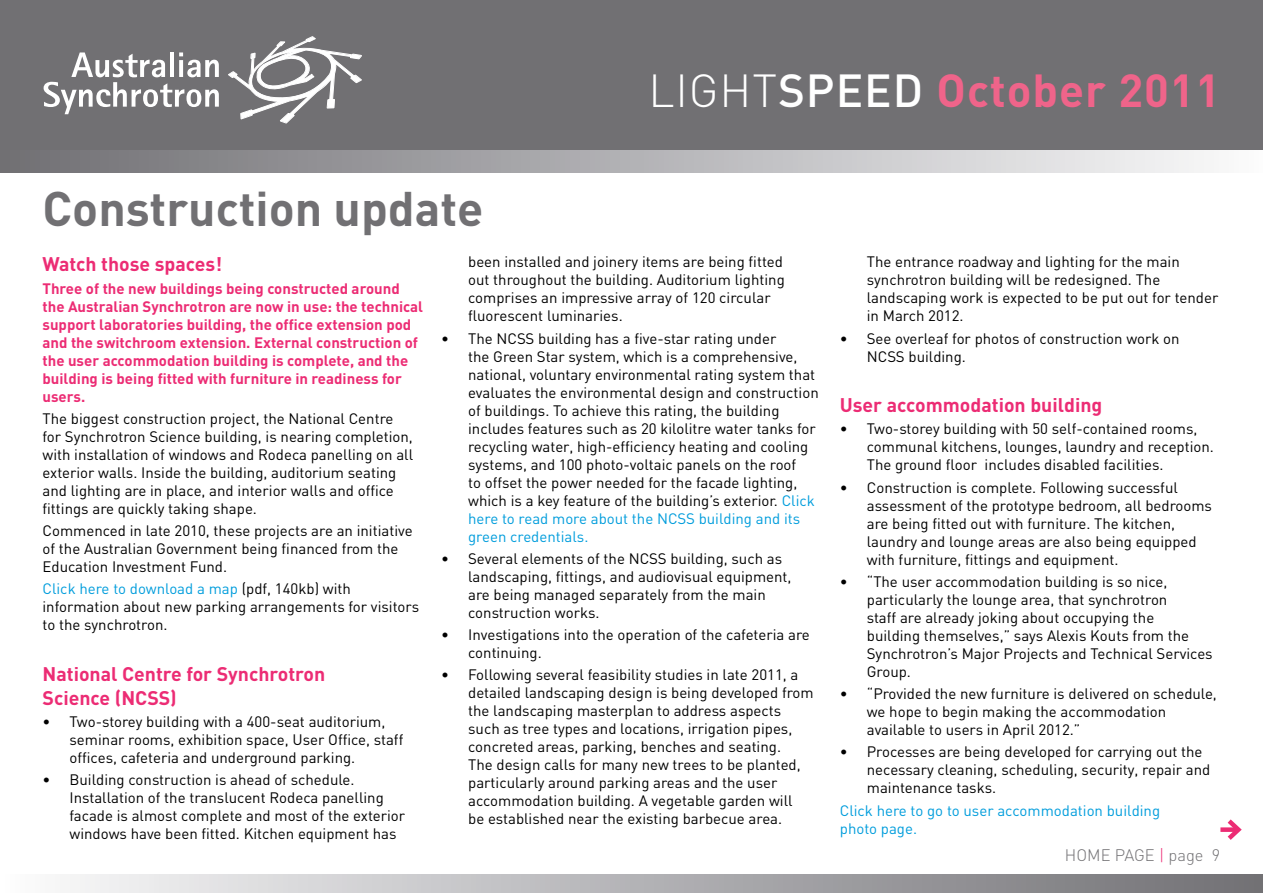
<style>
.page{position:relative;width:1263px;height:893px;background:#fff}
.page>*{position:absolute;margin:0;border:0;box-sizing:border-box;transform-origin:0 0}
.t1{font:700 48px "DIN";color:#717073}
.t2{font:700 45.75px "DIN";letter-spacing:.02em;color:#ef648a}
.t3{font:700 19.5px/24px "DIN";color:#ec2c74}
.t4{font:300 16.5px "DIN";color:#717073}
.t5{font:15px/18px "DIN";color:#000}
.t6{font:700 15px/18px "DIN";color:#ec2c74}
.t7{font:15px/18px "DIN";color:#009ddc}
.s1{font-weight:300;color:#fff}
.s2{font-weight:500;color:#fff}
.s3{color:#009ddc}
.s4{color:#ec2c74}
</style>
<div class="page">
<div style="left:0;top:875px;width:1263px;height:18px;background:linear-gradient(to right,#fbfbfc,#6f6e73)"></div>
<div style="left:0;top:0;width:1263px;height:152px;background:#717073"></div>
<svg style="left:44px;top:52px;width:175px;height:62px"></svg>
<svg style="left:228px;top:36px;width:134px;height:87px"></svg>
<div style="left:0;top:151px;width:1263px;height:21px;background:linear-gradient(to right,#6e6d72,#fafafb)"></div>
<div style="left:1220px;top:827px;width:18px;height:5px;background:#ec2c74"></div>
<svg style="left:1223px;top:819px;width:19px;height:21px"></svg>
<h1 class="t1" style="left:43px;top:177px;width:442px">Construction update</h1>
<h2 class="t2" style="left:648px;top:60px;width:574px"><span class="s1">LIGHT</span><span class="s2">SPEED</span> October 2011</h2>
<h3 class="t3" style="left:43px;top:251px;width:181px">Watch those spaces!</h3>
<p class="t6" style="left:43px;top:279px;width:382px">Three of the new buildings being constructed around the Australian Synchrotron are now in use: the technical support laboratories building, the office extension pod and the switchroom extension. External construction of the user accommodation building is complete, and the building is being fitted with furniture in readiness for users.</p>
<p class="t5" style="left:43px;top:409px;width:372px">The biggest construction project, the National Centre for Synchrotron Science building, is nearing completion, with installation of windows and Rodeca panelling on all exterior walls. Inside the building, auditorium seating and lighting are in place, and interior walls and office fittings are quickly taking shape.</p>
<p class="t5" style="left:43px;top:521px;width:372px">Commenced in late 2010, these projects are an initiative of the Australian Government being financed from the<br>Education Investment Fund.</p>
<p class="t5" style="left:43px;top:580px;width:378px"><span class="s3">Click here to download a map</span> (pdf, 140kb) with information about new parking arrangements for visitors to the synchrotron.</p>
<h3 class="t3" style="left:43px;top:661px;width:284px">National Centre for Synchrotron<br>Science (NCSS)</h3>
<p class="t5" style="left:70px;top:712px;width:335px;text-indent:-27px">• Two-storey building with a 400-seat auditorium, seminar rooms, exhibition space, User Office, staff offices, cafeteria and underground parking.</p>
<p class="t5" style="left:70px;top:771px;width:337px;text-indent:-27px">• Building construction is ahead of schedule.<br>Installation of the translucent Rodeca panelling facade is almost complete and most of the exterior windows have been fitted. Kitchen equipment has</p>
<p class="t5" style="left:468px;top:253px;width:318px">been installed and joinery items are being fitted out throughout the building. Auditorium lighting comprises an impressive array of 120 circular fluorescent luminaries.</p>
<p class="t5" style="left:468px;top:329px;width:352px;text-indent:-27px">• The NCSS building has a five-star rating under<br>the Green Star system, which is a comprehensive, national, voluntary environmental rating system that evaluates the environmental design and construction of buildings. To achieve this rating, the building includes features such as 20 kilolitre water tanks for recycling water, high-efficiency heating and cooling systems, and 100 photo-voltaic panels on the roof<br>to offset the power needed for the facade lighting, which is a key feature of the building’s exterior. <span class="s3">Click here to read more about the NCSS building and its green credentials.</span></p>
<p class="t5" style="left:468px;top:549px;width:325px;text-indent:-27px">• Several elements of the NCSS building, such as landscaping, fittings, and audiovisual equipment, are being managed separately from the main construction works.</p>
<p class="t5" style="left:468px;top:625px;width:343px;text-indent:-27px">• Investigations into the operation of the cafeteria are continuing.</p>
<p class="t5" style="left:468px;top:666px;width:347px;text-indent:-27px">• Following several feasibility studies in late 2011, a detailed landscaping design is being developed from the landscaping masterplan to address aspects such as tree types and locations, irrigation pipes, concreted areas, parking, benches and seating.<br>The design calls for many new trees to be planted, particularly around parking areas and the user accommodation building. A vegetable garden will<br>be established near the existing barbecue area.</p>
<p class="t5" style="left:867px;top:253px;width:353px">The entrance roadway and lighting for the main synchrotron building will be redesigned. The landscaping work is expected to be put out for tender in March 2012.</p>
<p class="t5" style="left:867px;top:329px;width:314px;text-indent:-27px">• See overleaf for photos of construction work on<br>NCSS building.</p>
<h3 class="t3" style="left:840px;top:392px;width:264px">User accommodation building</h3>
<p class="t5" style="left:867px;top:420px;width:349px;text-indent:-27px">• Two-storey building with 50 self-contained rooms, communal kitchens, lounges, laundry and reception.<br>The ground floor includes disabled facilities.</p>
<p class="t5" style="left:867px;top:478px;width:347px;text-indent:-27px">• Construction is complete. Following successful assessment of the prototype bedroom, all bedrooms are being fitted out with furniture. The kitchen, laundry and lounge areas are also being equipped with furniture, fittings and equipment.</p>
<p class="t5" style="left:867px;top:572px;width:347px;text-indent:-27px">• “The user accommodation building is so nice, particularly the lounge area, that synchrotron<br>staff are already joking about occupying the<br>building themselves,” says Alexis Kouts from the Synchrotron’s Major Projects and Technical Services Group.</p>
<p class="t5" style="left:867px;top:684px;width:352px;text-indent:-27px">• “Provided the new furniture is delivered on schedule, we hope to begin making the accommodation available to users in April 2012.”</p>
<p class="t5" style="left:867px;top:743px;width:345px;text-indent:-27px">• Processes are being developed for carrying out the necessary cleaning, scheduling, security, repair and maintenance tasks.</p>
<p class="t7" style="left:840px;top:801px;width:322px">Click here to go to user accommodation building photo page.</p>
<p class="t4" style="left:1065px;top:844px;width:157px">HOME PAGE <span class="s4">|</span> PAGE 9</p>
</div>
